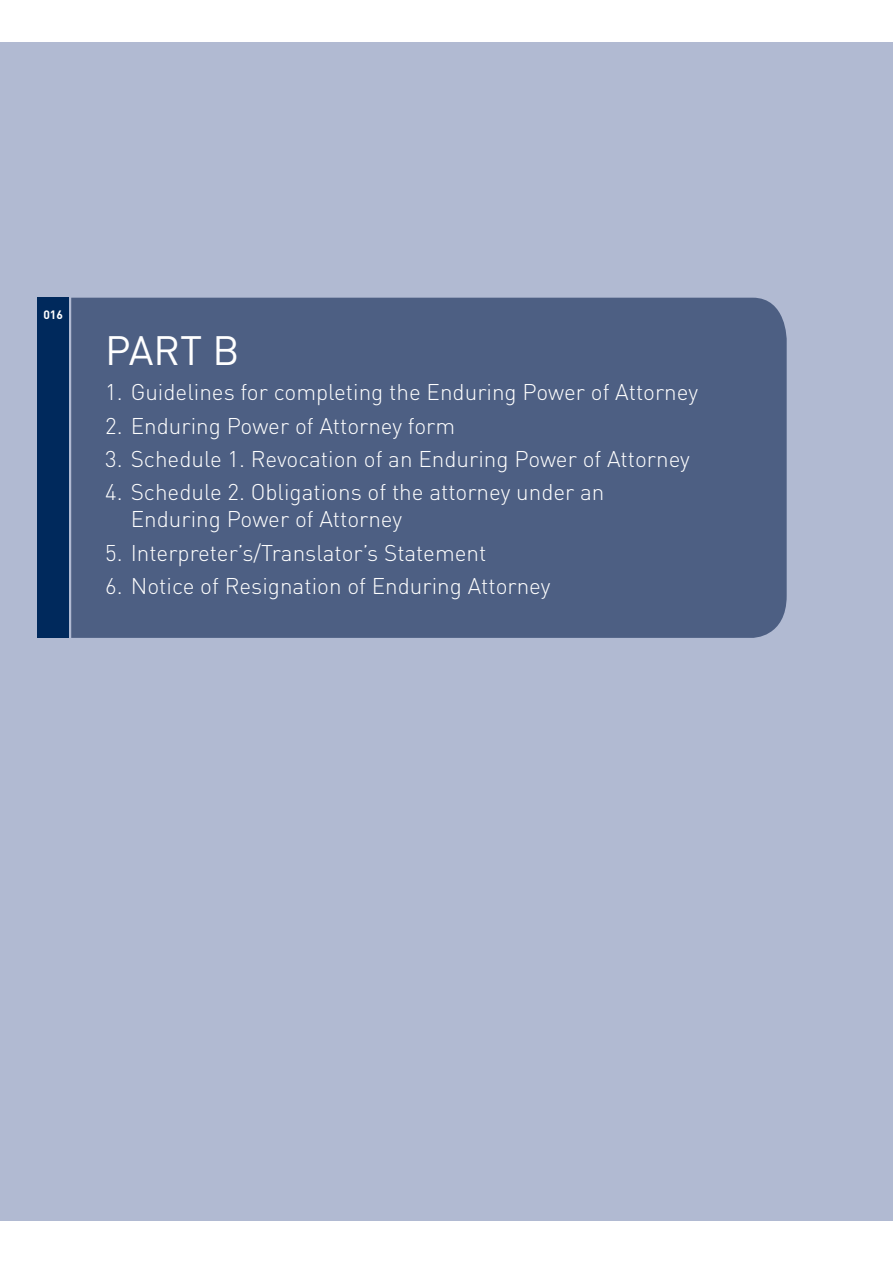
<style>
.page{position:relative;width:893px;height:1263px;background:#fff}
.page>*{position:absolute;margin:0;border:0;box-sizing:border-box;transform-origin:0 0}
.t1{font:40.5px "DIN";color:#fff}
.t2{font:300 22.5px/27px "DIN";color:#fff}
.t3{font:700 12px "DIN";color:#fff}
</style>
<div class="page">
<div style="left:0;top:42px;width:893px;height:1179px;background:#b1bad2"></div>
<div style="left:37px;top:298px;width:32px;height:340px;background:#00295c"></div>
<div style="left:71px;top:298px;width:716px;height:340px;background:#4d5f83"></div>
<p class="t3" style="left:43px;top:306px;width:21px">016</p>
<h1 class="t1" style="left:105px;top:325px;width:136px">PART B</h1>
<p class="t2" style="left:105px;top:378px;width:594px">1. Guidelines for completing the Enduring Power of Attorney</p>
<p class="t2" style="left:105px;top:412px;width:351px">2. Enduring Power of Attorney form</p>
<p class="t2" style="left:105px;top:445px;width:586px">3. Schedule 1. Revocation of an Enduring Power of Attorney</p>
<p class="t2" style="left:131px;top:478px;width:475px;text-indent:-25px">4. Schedule 2. Obligations of the attorney under an<br>Enduring Power of Attorney</p>
<p class="t2" style="left:105px;top:539px;width:383px">5. Interpreter’s/Translator’s Statement</p>
<p class="t2" style="left:105px;top:572px;width:447px">6. Notice of Resignation of Enduring Attorney</p>
</div>
